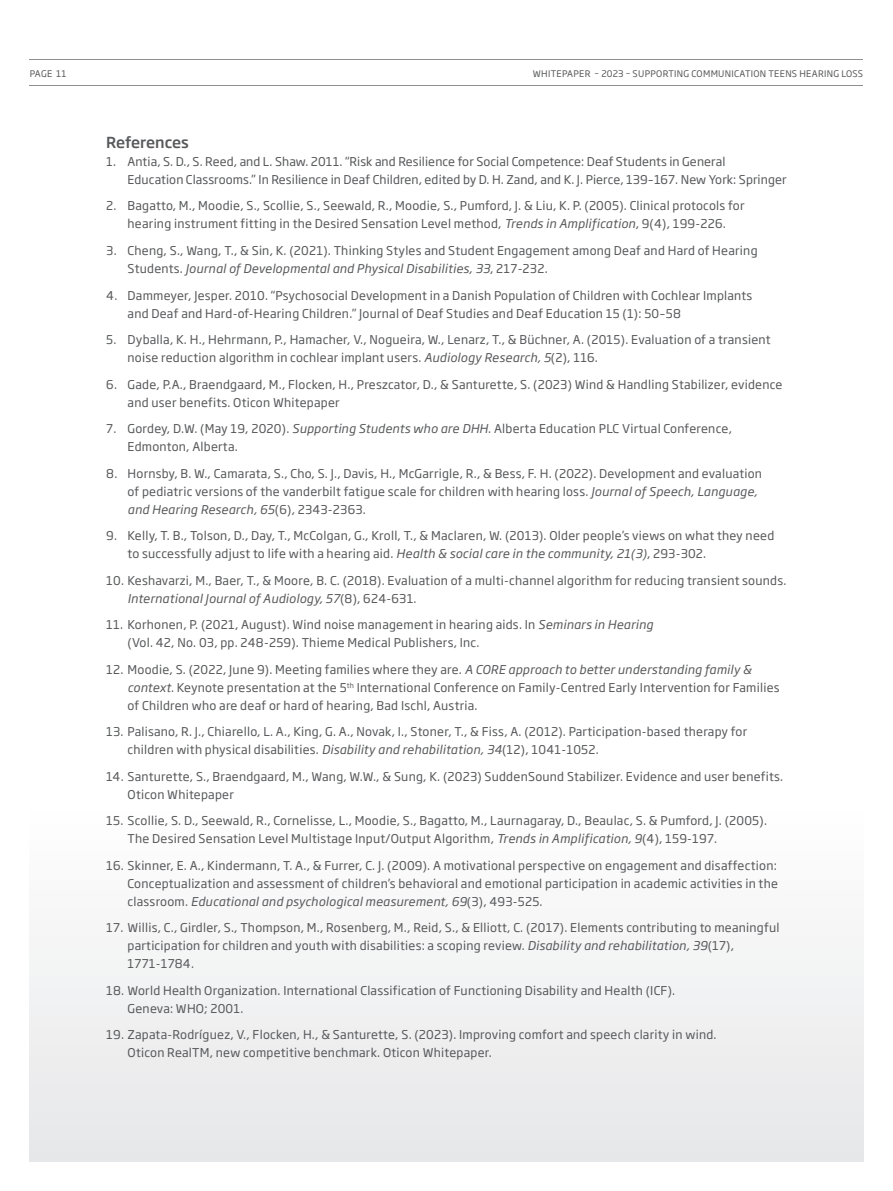
<style>
.page{position:relative;width:893px;height:1191px;background:#fff}
.page>*{position:absolute;margin:0;border:0;box-sizing:border-box;transform-origin:0 0}
.t1{font:500 15px "Soho Gothic Pro";letter-spacing:-.015em;color:#57585a}
.t2{font:12px/18px "Soho Gothic Pro";letter-spacing:.02em;color:#57585a}
.t3{font:9px "Soho Gothic Pro";letter-spacing:.035em;color:#57585a}
.s1{font-style:italic}
</style>
<div class="page">
<div style="left:30px;top:804px;width:833px;height:357px;background:#f2f3f4"></div>
<hr style="left:30px;top:85px;width:833px;height:1px;background:#928e8b">
<hr style="left:30px;top:60px;width:833px;height:1px;background:#928e8b">
<p class="t3" style="left:30px;top:66px;width:38px">PAGE 11</p>
<p class="t3" style="left:533px;top:66px;width:332px">WHITEPAPER – 2023 – SUPPORTING COMMUNICATION TEENS HEARING LOSS</p>
<p class="t1" style="left:106px;top:131px;width:84px">References</p>
<p class="t2" style="left:128px;top:152px;width:661px;text-indent:-21px">1. Antia, S. D., S. Reed, and L. Shaw. 2011. “Risk and Resilience for Social Competence: Deaf Students in General<br>Education Classrooms.” In Resilience in Deaf Children, edited by D. H. Zand, and K. J. Pierce, 139–167. New York: Springer</p>
<p class="t2" style="left:106px;top:196px;width:640px;text-align:center">2. Bagatto, M., Moodie, S., Scollie, S., Seewald, R., Moodie, S., Pumford, J. &amp; Liu, K. P. (2005). Clinical protocols for hearing instrument fitting in the Desired Sensation Level method, <span class="s1">Trends in Amplification</span>, 9(4), 199-226.</p>
<p class="t2" style="left:128px;top:241px;width:632px;text-indent:-21px">3. Cheng, S., Wang, T., &amp; Sin, K. (2021). Thinking Styles and Student Engagement among Deaf and Hard of Hearing<br>Students. <span class="s1">Journal of Developmental and Physical Disabilities, 33</span>, 217-232.</p>
<p class="t2" style="left:128px;top:285px;width:626px;text-indent:-21px">4. Dammeyer, Jesper. 2010. “Psychosocial Development in a Danish Population of Children with Cochlear Implants and Deaf and Hard-of-Hearing Children.” Journal of Deaf Studies and Deaf Education 15 (1): 50–58</p>
<p class="t2" style="left:128px;top:330px;width:644px;text-indent:-21px">5. Dyballa, K. H., Hehrmann, P., Hamacher, V., Nogueira, W., Lenarz, T., &amp; Büchner, A. (2015). Evaluation of a transient noise reduction algorithm in cochlear implant users. <span class="s1">Audiology Research, 5</span>(2), 116.</p>
<p class="t2" style="left:128px;top:374px;width:656px;text-indent:-21px">6. Gade, P.A., Braendgaard, M., Flocken, H., Preszcator, D., &amp; Santurette, S. (2023) Wind &amp; Handling Stabilizer, evidence and user benefits. Oticon Whitepaper</p>
<p class="t2" style="left:128px;top:419px;width:606px;text-indent:-21px">7. Gordey, D.W. (May 19, 2020). <span class="s1">Supporting Students who are DHH</span>. Alberta Education PLC Virtual Conference,<br>Edmonton, Alberta.</p>
<p class="t2" style="left:128px;top:463px;width:636px;text-indent:-21px">8. Hornsby, B. W., Camarata, S., Cho, S. J., Davis, H., McGarrigle, R., &amp; Bess, F. H. (2022). Development and evaluation of pediatric versions of the vanderbilt fatigue scale for children with hearing loss. <span class="s1">Journal of Speech, Language, and Hearing Research, 65</span>(6), 2343-2363.</p>
<p class="t2" style="left:128px;top:526px;width:648px;text-indent:-21px">9. Kelly, T. B., Tolson, D., Day, T., McColgan, G., Kroll, T., &amp; Maclaren, W. (2013). Older people’s views on what they need to successfully adjust to life with a hearing aid. <span class="s1">Health &amp; social care in the community, 21(3)</span>, 293-302.</p>
<p class="t2" style="left:128px;top:570px;width:660px;text-indent:-21px">10. Keshavarzi, M., Baer, T., &amp; Moore, B. C. (2018). Evaluation of a multi-channel algorithm for reducing transient sounds.<br><span class="s1">International Journal of Audiology, 57</span>(8), 624-631.</p>
<p class="t2" style="left:128px;top:615px;width:527px;text-indent:-21px">11. Korhonen, P. (2021, August). Wind noise management in hearing aids. In <span class="s1">Seminars in Hearing </span>(Vol. 42, No. 03, pp. 248-259). Thieme Medical Publishers, Inc.</p>
<p class="t2" style="left:128px;top:659px;width:654px;text-indent:-21px">12. Moodie, S. (2022, June 9). Meeting families where they are. <span class="s1">A CORE approach to better understanding family &amp; context</span>. Keynote presentation at the 5<sup>th</sup> International Conference on Family-Centred Early Intervention for Families of Children who are deaf or hard of hearing, Bad Ischl, Austria.</p>
<p class="t2" style="left:128px;top:722px;width:621px;text-indent:-21px">13. Palisano, R. J., Chiarello, L. A., King, G. A., Novak, I., Stoner, T., &amp; Fiss, A. (2012). Participation-based therapy for children with physical disabilities. <span class="s1">Disability and rehabilitation, 34</span>(12), 1041-1052.</p>
<p class="t2" style="left:128px;top:766px;width:657px;text-indent:-21px">14. Santurette, S., Braendgaard, M., Wang, W.W., &amp; Sung, K. (2023) SuddenSound Stabilizer. Evidence and user benefits.<br>Oticon Whitepaper</p>
<p class="t2" style="left:128px;top:811px;width:641px;text-indent:-21px">15. Scollie, S. D., Seewald, R., Cornelisse, L., Moodie, S., Bagatto, M., Laurnagaray, D., Beaulac, S. &amp; Pumford, J. (2005).<br>The Desired Sensation Level Multistage Input/Output Algorithm, <span class="s1">Trends in Amplification, 9</span>(4), 159-197.</p>
<p class="t2" style="left:128px;top:855px;width:652px;text-align:justify;text-indent:-21px">16. Skinner, E. A., Kindermann, T. A., &amp; Furrer, C. J. (2009). A motivational perspective on engagement and disaffection:<br>Conceptualization and assessment of children’s behavioral and emotional participation in academic activities in the classroom. <span class="s1">Educational and psychological measurement, 69</span>(3), 493-525.</p>
<p class="t2" style="left:128px;top:918px;width:654px;text-indent:-21px">17. Willis, C., Girdler, S., Thompson, M., Rosenberg, M., Reid, S., &amp; Elliott, C. (2017). Elements contributing to meaningful participation for children and youth with disabilities: a scoping review. <span class="s1">Disability and rehabilitation, 39</span>(17),<br>1771-1784.</p>
<p class="t2" style="left:128px;top:980px;width:549px;text-indent:-21px">18. World Health Organization. International Classification of Functioning Disability and Health (ICF).<br>Geneva: WHO; 2001.</p>
<p class="t2" style="left:128px;top:1025px;width:590px;text-indent:-21px">19. Zapata-Rodríguez, V., Flocken, H., &amp; Santurette, S. (2023). Improving comfort and speech clarity in wind.<br>Oticon RealTM, new competitive benchmark. Oticon Whitepaper.</p>
</div>
